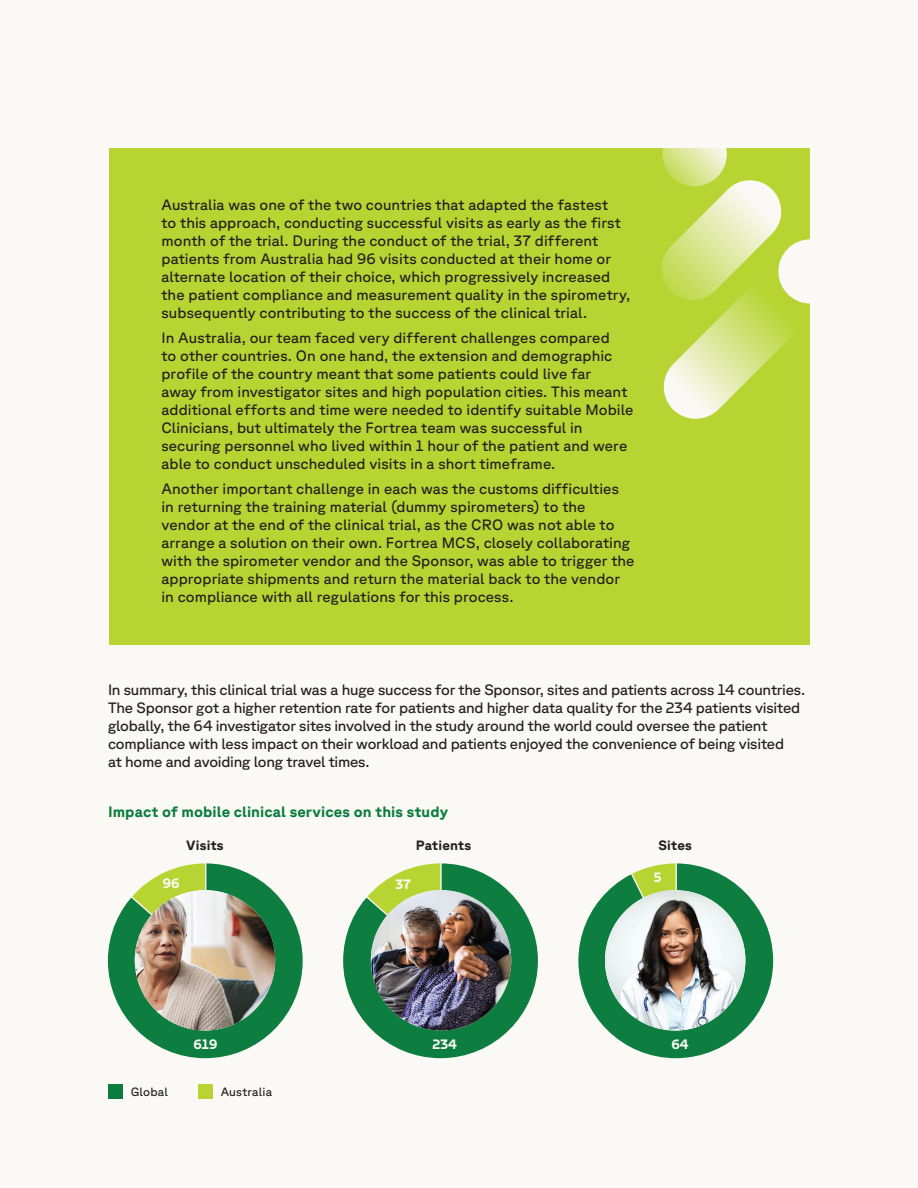
<style>
.page{position:relative;width:918px;height:1188px;background:#fbf9f5}
.page>*{position:absolute;margin:0;border:0;box-sizing:border-box;transform-origin:0 0}
.Body_Copy{font:15px/18px "GT Planar";letter-spacing:.005em;color:#231f20}
.Body_Copy-2{font:15px/18px "GT Planar";letter-spacing:-.015em;color:#231f20}
.Body_Header_-_Forest{font:700 15px "GT Planar";letter-spacing:.01em;color:#0b7c3e}
.t1{font:700 13.65px "GT Planar";color:#fbf9f5}
.Body_Header_-_Forest-2{font:700 13.5px "GT Planar";letter-spacing:.015em;color:#231f20}
.Body_Copy-3{font:12px "GT Planar";letter-spacing:.015em;color:#231f20}
</style>
<div class="page">
<div style="left:109px;top:148px;width:701px;height:497px;background:#b8d432"></div>
<svg style="left:663px;top:171px;width:138px;height:248px"></svg>
<div style="left:778px;top:239px;width:65px;height:65px;background:#fbf9f5;border-radius:50%"></div>
<svg style="left:663px;top:122px;width:64px;height:64px"></svg>
<svg style="left:661px;top:177px;width:123px;height:126px"></svg>
<div style="left:108px;top:1084px;width:14px;height:15px;background:#0b7c3e"></div>
<div style="left:198px;top:1084px;width:14px;height:15px;background:#b8d432"></div>
<div style="left:108px;top:863px;width:195px;height:195px;background:#0d7e3f;border-radius:50%"></div>
<svg style="left:130px;top:863px;width:76px;height:101px"></svg>
<div style="left:578px;top:863px;width:195px;height:195px;background:#0d7e3f;border-radius:50%"></div>
<svg style="left:630px;top:863px;width:47px;height:41px"></svg>
<div style="left:343px;top:863px;width:195px;height:195px;background:#0d7e3f;border-radius:50%"></div>
<svg style="left:365px;top:863px;width:77px;height:101px"></svg>
<img style="left:135px;top:890px;width:140px;height:141px;border-radius:70px">
<img style="left:371px;top:890px;width:140px;height:141px;border-radius:70px">
<img style="left:605px;top:890px;width:140px;height:141px;border-radius:70px">
<p class="Body_Copy" style="left:161px;top:195px;width:470px">Australia was one of the two countries that adapted the fastest<br>to this approach, conducting successful visits as early as the first month of the trial. During the conduct of the trial, 37 different patients from Australia had 96 visits conducted at their home or alternate location of their choice, which progressively increased the patient compliance and measurement quality in the spirometry, subsequently contributing to the success of the clinical trial.</p>
<p class="Body_Copy" style="left:161px;top:328px;width:473px">In Australia, our team faced very different challenges compared<br>to other countries. On one hand, the extension and demographic profile of the country meant that some patients could live far<br>away from investigator sites and high population cities. This meant additional efforts and time were needed to identify suitable Mobile Clinicians, but ultimately the Fortrea team was successful in securing personnel who lived within 1 hour of the patient and were able to conduct unscheduled visits in a short timeframe.</p>
<p class="Body_Copy" style="left:161px;top:479px;width:475px">Another important challenge in each was the customs difficulties in returning the training material (dummy spirometers) to the vendor at the end of the clinical trial, as the CRO was not able to arrange a solution on their own. Fortrea MCS, closely collaborating with the spirometer vendor and the Sponsor, was able to trigger the appropriate shipments and return the material back to the vendor in compliance with all regulations for this process.</p>
<p class="Body_Copy-2" style="left:108px;top:681px;width:699px">In summary, this clinical trial was a huge success for the Sponsor, sites and patients across 14 countries.<br>The Sponsor got a higher retention rate for patients and higher data quality for the 234 patients visited globally, the 64 investigator sites involved in the study around the world could oversee the patient compliance with less impact on their workload and patients enjoyed the convenience of being visited<br>at home and avoiding long travel times.</p>
<p class="Body_Header_-_Forest" style="left:108px;top:802px;width:342px">Impact of mobile clinical services on this study</p>
<p class="Body_Header_-_Forest-2" style="left:186px;top:838px;width:39px">Visits</p>
<p class="Body_Header_-_Forest-2" style="left:416px;top:838px;width:57px">Patients</p>
<p class="Body_Header_-_Forest-2" style="left:658px;top:838px;width:35px">Sites</p>
<p class="t1" style="left:163px;top:875px;width:18px">96</p>
<p class="t1" style="left:395px;top:876px;width:17px">37</p>
<p class="Body_Copy-3" style="left:131px;top:1085px;width:39px">Global</p>
<p class="t1" style="left:193px;top:1036px;width:26px">619</p>
<p class="t1" style="left:433px;top:1036px;width:26px">234</p>
<p class="Body_Copy-3" style="left:221px;top:1085px;width:53px">Australia</p>
<p class="t1" style="left:654px;top:869px;width:9px">5</p>
<p class="t1" style="left:671px;top:1036px;width:19px">64</p>
</div>
